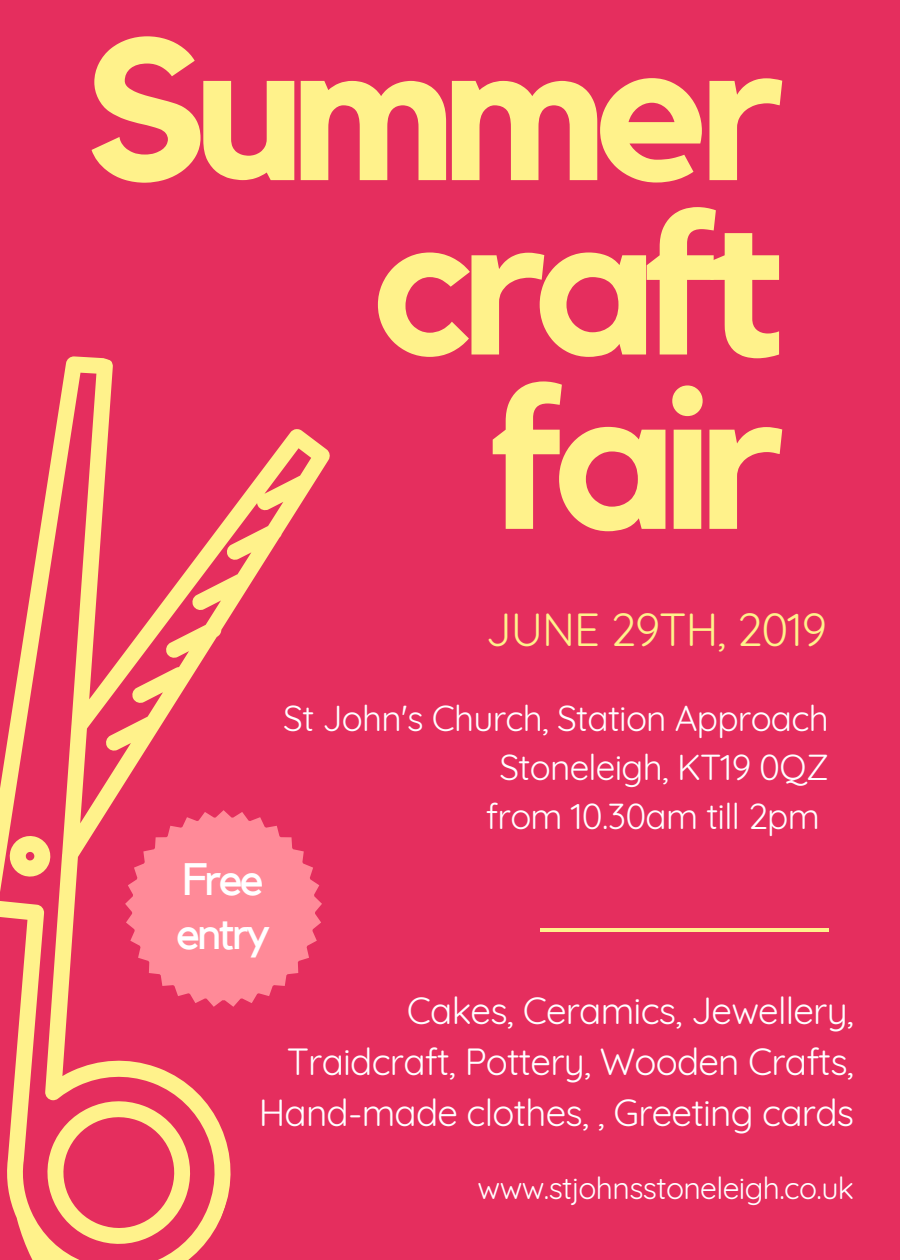
<style>
.page{position:relative;width:900px;height:1260px;background:#e52e5e}
.page>*{position:absolute;margin:0;border:0;box-sizing:border-box;transform-origin:0 0}
.t1{font:700 200px/174.5px "Kollektif";letter-spacing:-.06em;color:#fff28b;text-align:right}
.t2{font:45.25px "Quicksand";letter-spacing:-.02em;color:#fff28b}
.t3{font:45.25px/54.5px "Kollektif";letter-spacing:-.06em;color:#fff}
.t4{font:37px/51px "Quicksand";letter-spacing:-.02em;color:#fff;text-align:right}
.t5{font:35.25px/48.8px "Quicksand";letter-spacing:-.02em;color:#fff;text-align:right}
.t6{font:30.25px "Quicksand";letter-spacing:-.02em;color:#fff}
</style>
<div class="page">
<svg style="left:0;top:356px;width:330px;height:892px"></svg>
<svg style="left:27px;top:1081px;width:184px;height:179px"></svg>
<svg style="left:4px;top:830px;width:52px;height:52px"></svg>
<svg style="left:125px;top:810px;width:197px;height:197px"></svg>
<hr style="left:540px;top:929px;width:289px;height:3px;background:#fff28b">
<h1 class="t1" style="left:84px;top:31px;width:701px">Summer craft fair</h1>
<p class="t2" style="left:486px;top:601px;width:342px">JUNE 29TH, 2019</p>
<p class="t3" style="left:176px;top:854px;width:96px">Free entry</p>
<p class="t5" style="left:283px;top:694px;width:547px">St John's Church, Station Approach<br>Stoneleigh, KT19 0QZ<br>from 10.30am till 2pm</p>
<p class="t4" style="left:259px;top:984px;width:597px">Cakes, Ceramics, Jewellery,<br>Traidcraft, Pottery, Wooden Crafts,<br>Hand-made clothes, , Greeting cards</p>
<p class="t6" style="left:478px;top:1169px;width:378px">www.stjohnsstoneleigh.co.uk</p>
</div>
